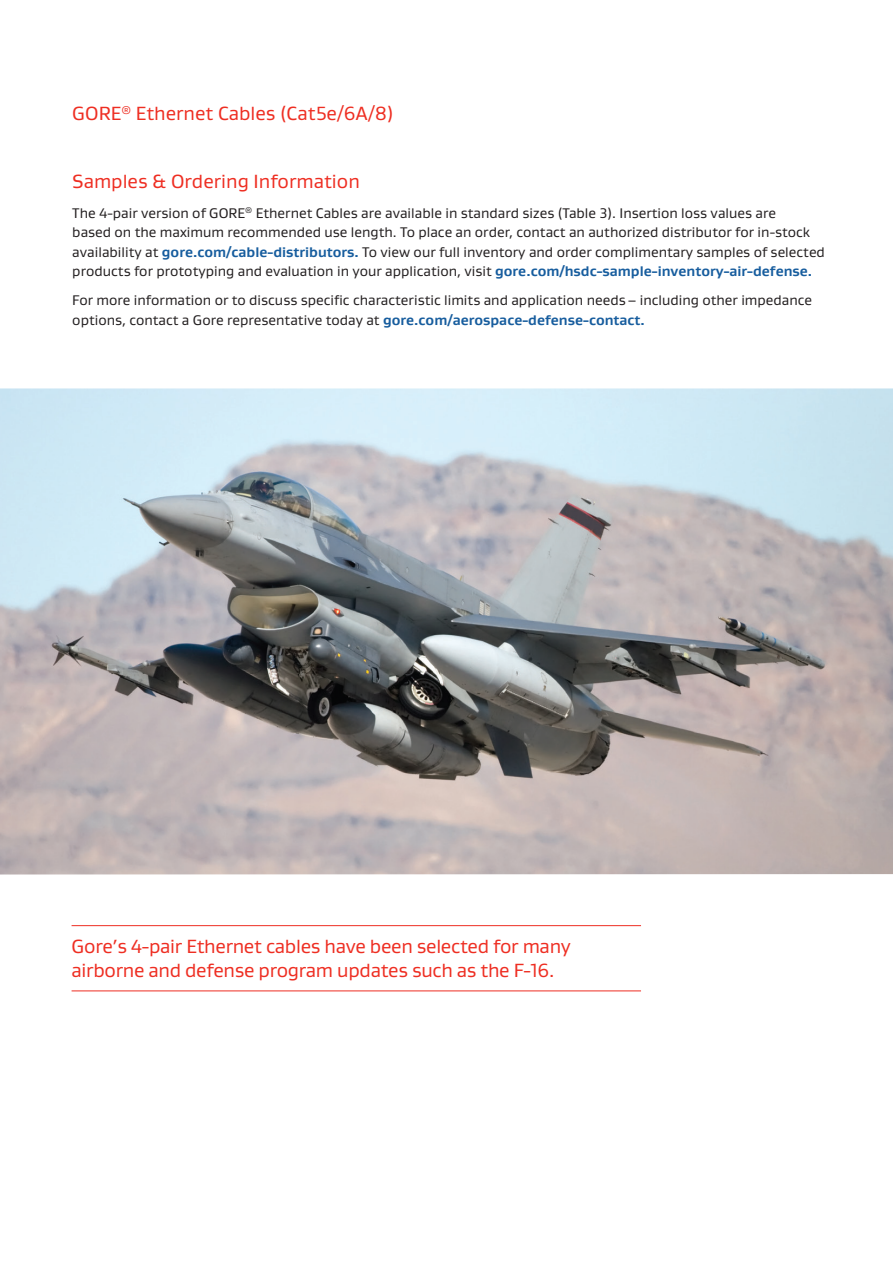
<style>
.page{position:relative;width:893px;height:1263px;background:#fff}
.page>*{position:absolute;margin:0;border:0;box-sizing:border-box;transform-origin:0 0}
.Callout_Text_13_16{font:19.5px/24px "Gore Gustan";letter-spacing:-.015em;color:#ee2e22}
.Body_Title_13_16{font:19.5px "Gore Gustan";color:#ee2e22}
.Body_Text_9_5_13{font:14.25px/19.5px "Gore Gustan";color:#231f20}
.s1{font-weight:700;color:#175d9e}
</style>
<div class="page">
<img style="left:0;top:388px;width:893px;height:486px">
<hr style="left:72px;top:925px;width:569px;height:1px;background:#ee2e22">
<hr style="left:72px;top:990px;width:569px;height:1px;background:#ee2e22">
<p class="Body_Title_13_16" style="left:72px;top:100px;width:323px">GORE<sup>®</sup> Ethernet Cables (Cat5e/6A/8)</p>
<p class="Body_Title_13_16" style="left:72px;top:169px;width:289px">Samples &amp; Ordering Information</p>
<p class="Body_Text_9_5_13" style="left:72px;top:202px;width:754px">The 4-pair version of GORE<sup>®</sup> Ethernet Cables are available in standard sizes (Table 3). Insertion loss values are<br>based on the maximum recommended use length. To place an order, contact an authorized distributor for in-stock availability at <span class="s1">gore.com/cable-distributors.</span> To view our full inventory and order complimentary samples of selected products for prototyping and evaluation in your application, visit <span class="s1">gore.com/hsdc-sample-inventory-air-defense.</span></p>
<p class="Body_Text_9_5_13" style="left:72px;top:290px;width:741px">For more information or to discuss specific characteristic limits and application needs– including other impedance options, contact a Gore representative today at <span class="s1">gore.com/aerospace-defense-contact.</span></p>
<p class="Callout_Text_13_16" style="left:72px;top:934px;width:501px">Gore’s 4-pair Ethernet cables have been selected for many airborne and defense program updates such as the F-16.</p>
</div>
